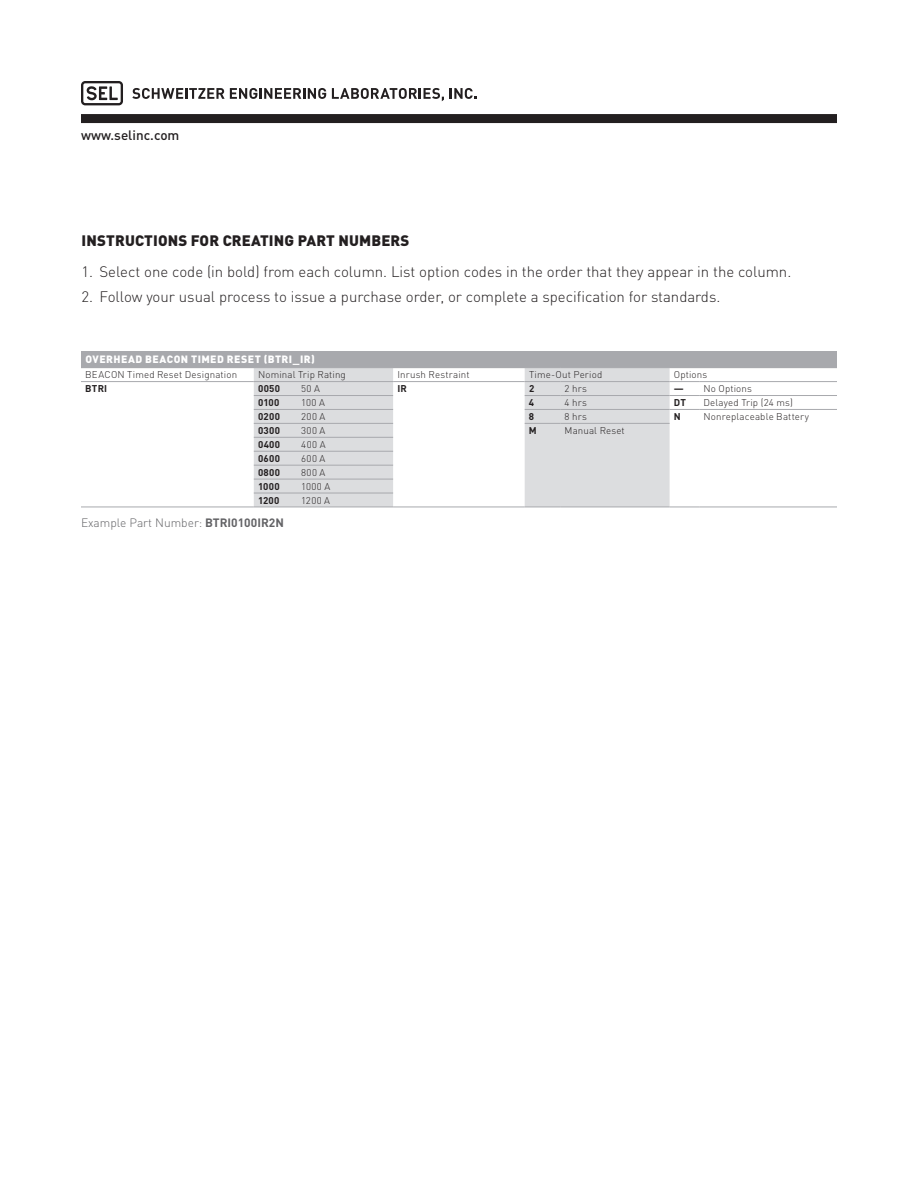
<style>
.page{position:relative;width:918px;height:1188px;background:#fff}
.page>*{position:absolute;margin:0;border:0;box-sizing:border-box;transform-origin:0 0}
.t1{font:300 15px "DINOT";color:#231f20}
.t2{font:900 15px "DINOT";letter-spacing:.01em;color:#231f20}
.t3{font:500 13.5px "DINOT";color:#231f20}
.t4{font:300 12px "DINOT";color:#636366}
.t5{font:900 10.5px "DINOT";letter-spacing:.04em;color:#fff}
.t6{font:300 9.75px "DINOT";letter-spacing:.015em;color:#231f20}
.t7{font:700 9.75px "DINOT";letter-spacing:.025em;color:#231f20}
.s1{font-weight:700}
</style>
<div class="page">
<svg style="left:132px;top:88px;width:194px;height:11px"></svg>
<svg style="left:332px;top:88px;width:112px;height:13px"></svg>
<svg style="left:450px;top:88px;width:27px;height:11px"></svg>
<svg style="left:81px;top:81px;width:42px;height:24px"></svg>
<div style="left:81px;top:114px;width:756px;height:9px;background:#231f20"></div>
<div style="left:81px;top:351px;width:756px;height:17px;background:#a8a9ad"></div>
<svg style="left:254px;top:368px;width:416px;height:139px;fill:#dcdddf"></svg>
<hr style="left:254px;top:381px;width:43px;height:1px;background:#a8a9ad">
<hr style="left:297px;top:381px;width:96px;height:1px;background:#a8a9ad">
<hr style="left:525px;top:381px;width:35px;height:1px;background:#a8a9ad">
<hr style="left:560px;top:381px;width:110px;height:1px;background:#a8a9ad">
<svg style="left:670px;top:381px;width:29px;height:1px"></svg>
<hr style="left:699px;top:381px;width:138px;height:1px;background:#a8a9ad">
<hr style="left:254px;top:395px;width:43px;height:1px;background:#a8a9ad">
<hr style="left:297px;top:395px;width:96px;height:1px;background:#a8a9ad">
<hr style="left:525px;top:395px;width:35px;height:1px;background:#a8a9ad">
<hr style="left:560px;top:395px;width:110px;height:1px;background:#a8a9ad">
<svg style="left:670px;top:395px;width:29px;height:1px"></svg>
<hr style="left:699px;top:395px;width:138px;height:1px;background:#a8a9ad">
<hr style="left:254px;top:409px;width:43px;height:1px;background:#a8a9ad">
<hr style="left:297px;top:409px;width:96px;height:1px;background:#a8a9ad">
<hr style="left:525px;top:409px;width:35px;height:1px;background:#a8a9ad">
<hr style="left:560px;top:409px;width:110px;height:1px;background:#a8a9ad">
<hr style="left:254px;top:423px;width:43px;height:1px;background:#a8a9ad">
<hr style="left:297px;top:423px;width:96px;height:1px;background:#a8a9ad">
<hr style="left:254px;top:437px;width:43px;height:1px;background:#a8a9ad">
<hr style="left:297px;top:437px;width:96px;height:1px;background:#a8a9ad">
<hr style="left:254px;top:451px;width:43px;height:1px;background:#a8a9ad">
<hr style="left:297px;top:451px;width:96px;height:1px;background:#a8a9ad">
<hr style="left:254px;top:465px;width:43px;height:1px;background:#a8a9ad">
<hr style="left:297px;top:465px;width:96px;height:1px;background:#a8a9ad">
<hr style="left:254px;top:479px;width:43px;height:1px;background:#a8a9ad">
<hr style="left:297px;top:479px;width:96px;height:1px;background:#a8a9ad">
<hr style="left:254px;top:493px;width:43px;height:1px;background:#a8a9ad">
<hr style="left:297px;top:493px;width:96px;height:1px;background:#a8a9ad">
<hr style="left:254px;top:507px;width:43px;height:1px;background:#a8a9ad">
<hr style="left:297px;top:507px;width:96px;height:1px;background:#a8a9ad">
<hr style="left:699px;top:409px;width:138px;height:1px;background:#a8a9ad">
<hr style="left:699px;top:507px;width:138px;height:1px;background:#a8a9ad">
<svg style="left:670px;top:409px;width:29px;height:1px"></svg>
<svg style="left:670px;top:507px;width:29px;height:1px"></svg>
<hr style="left:560px;top:423px;width:110px;height:1px;background:#a8a9ad">
<hr style="left:560px;top:507px;width:110px;height:1px;background:#a8a9ad">
<hr style="left:525px;top:423px;width:35px;height:1px;background:#a8a9ad">
<hr style="left:525px;top:507px;width:35px;height:1px;background:#a8a9ad">
<hr style="left:393px;top:381px;width:132px;height:1px;background:#a8a9ad">
<hr style="left:393px;top:507px;width:132px;height:1px;background:#a8a9ad">
<hr style="left:81px;top:381px;width:173px;height:1px;background:#a8a9ad">
<hr style="left:81px;top:507px;width:173px;height:1px;background:#a8a9ad">
<h2 class="t3" style="left:81px;top:126px;width:100px">www.selinc.com</h2>
<h1 class="t2" style="left:82px;top:230px;width:329px">INSTRUCTIONS FOR CREATING PART NUMBERS</h1>
<h1 class="t1" style="left:81px;top:263px;width:711px">1. Select one code (in bold) from each column. List option codes in the order that they appear in the column.</h1>
<h1 class="t1" style="left:81px;top:287px;width:640px">2. Follow your usual process to issue a purchase order, or complete a specification for standards.</h1>
<p class="t5" style="left:85px;top:353px;width:231px">OVERHEAD BEACON TIMED RESET (BTRI_IR)</p>
<p class="t6" style="left:85px;top:369px;width:153px">BEACON Timed Reset Designation</p>
<p class="t6" style="left:258px;top:369px;width:89px">Nominal Trip Rating</p>
<p class="t6" style="left:397px;top:369px;width:74px">Inrush Restraint</p>
<p class="t6" style="left:529px;top:369px;width:75px">Time-Out Period</p>
<p class="t6" style="left:674px;top:369px;width:35px">Options</p>
<p class="t7" style="left:85px;top:382px;width:23px">BTRI</p>
<p class="t7" style="left:258px;top:382px;width:23px">0050</p>
<p class="t6" style="left:301px;top:383px;width:20px">50 A</p>
<p class="t7" style="left:397px;top:382px;width:11px">IR</p>
<p class="t7" style="left:529px;top:382px;width:7px">2</p>
<p class="t6" style="left:565px;top:383px;width:24px">2 hrs</p>
<p class="t6" style="left:674px;top:383px;width:80px"><span class="s1">—</span> No Options</p>
<p class="t7" style="left:258px;top:396px;width:23px">0100</p>
<p class="t6" style="left:301px;top:397px;width:25px">100 A</p>
<p class="t7" style="left:529px;top:396px;width:7px">4</p>
<p class="t6" style="left:565px;top:397px;width:24px">4 hrs</p>
<p class="t7" style="left:674px;top:396px;width:14px">DT</p>
<p class="t6" style="left:703px;top:397px;width:91px">Delayed Trip (24 ms)</p>
<p class="t7" style="left:258px;top:410px;width:23px">0200</p>
<p class="t6" style="left:301px;top:411px;width:26px">200 A</p>
<p class="t7" style="left:529px;top:410px;width:7px">8</p>
<p class="t6" style="left:565px;top:411px;width:24px">8 hrs</p>
<p class="t7" style="left:674px;top:410px;width:8px">N</p>
<p class="t6" style="left:703px;top:411px;width:107px">Nonreplaceable Battery</p>
<p class="t7" style="left:258px;top:424px;width:23px">0300</p>
<p class="t6" style="left:301px;top:425px;width:26px">300 A</p>
<p class="t7" style="left:529px;top:424px;width:9px">M</p>
<p class="t6" style="left:565px;top:425px;width:62px">Manual Reset</p>
<p class="t7" style="left:258px;top:438px;width:24px">0400</p>
<p class="t6" style="left:301px;top:439px;width:26px">400 A</p>
<p class="t7" style="left:258px;top:452px;width:23px">0600</p>
<p class="t6" style="left:301px;top:452px;width:26px">600 A</p>
<p class="t7" style="left:258px;top:466px;width:23px">0800</p>
<p class="t6" style="left:301px;top:466px;width:26px">800 A</p>
<p class="t7" style="left:258px;top:480px;width:23px">1000</p>
<p class="t6" style="left:301px;top:480px;width:31px">1000 A</p>
<p class="t7" style="left:258px;top:494px;width:23px">1200</p>
<p class="t6" style="left:301px;top:494px;width:30px">1200 A</p>
<p class="t4" style="left:81px;top:515px;width:204px">Example Part Number: <span class="s1">BTRI0100IR2N</span></p>
</div>
